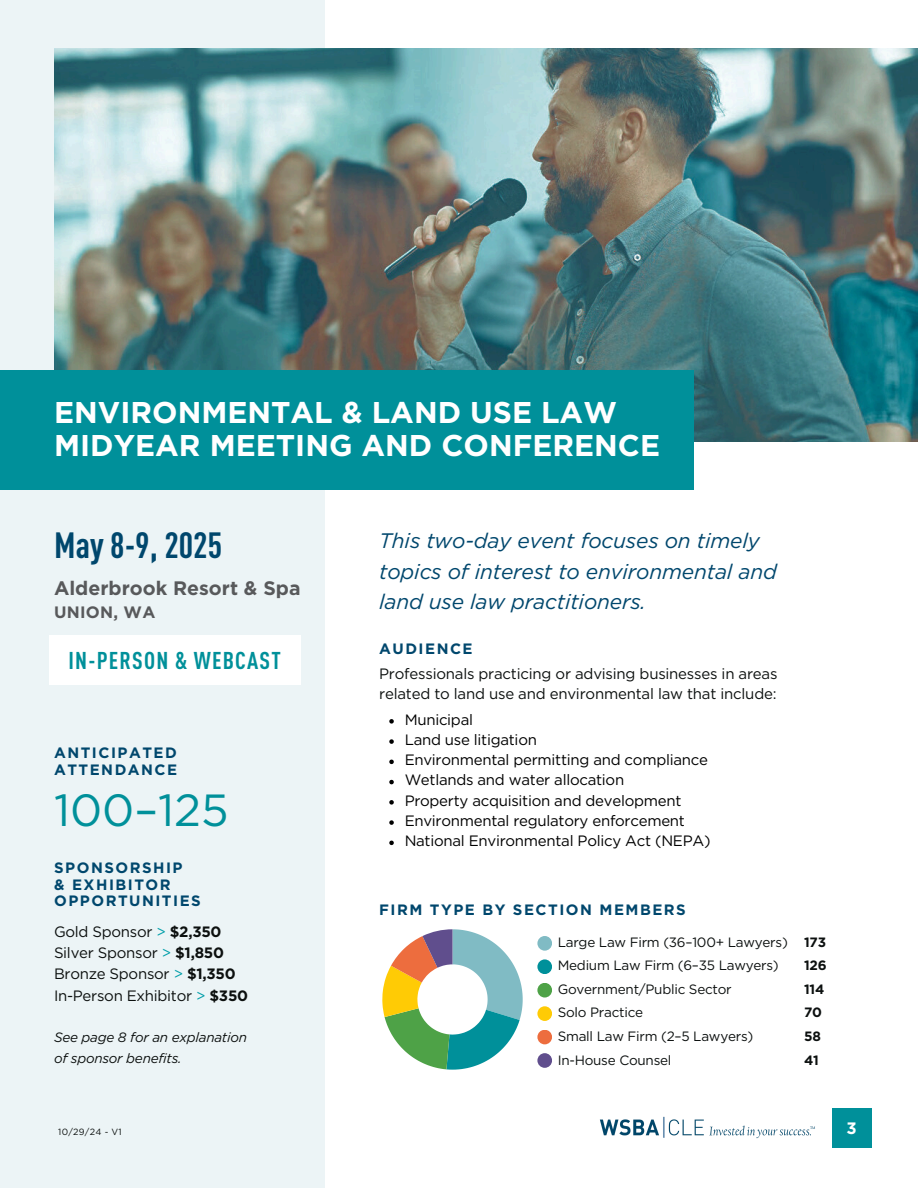
<style>
.page{position:relative;width:918px;height:1188px;background:#fff}
.page>*{position:absolute;margin:0;border:0;box-sizing:border-box;transform-origin:0 0}
.t1{font:45px "Gotham";color:#00909a}
.t2{font:700 condensed 36px "DINOT";color:#00476d}
.t3{font:700 30px/32.7px "Gotham";color:#fff}
.t4{font:700 condensed 24px "DINOT";letter-spacing:.05em;color:#00909a}
.t5{font:italic 21px/30.3px "Gotham";letter-spacing:-.01em;color:#00476d}
.t6{font:700 19.5px "Gotham";color:#58595b}
.t7{font:700 16.5px "Gotham";letter-spacing:.015em;color:#58595b}
.t8{font:700 16.5px "Gotham";color:#fff}
.t9{font:15px "Gotham";letter-spacing:-.02em;color:#000}
.t10{font:15px/20.2px "Gotham";letter-spacing:-.015em;color:#0c100f}
.t11{font:700 15px/16.8px "Gotham";letter-spacing:.1em;color:#00476d}
.t12{font:13.5px/23.7px "Gotham";letter-spacing:-.02em;color:#0c100f}
.t13{font:italic 13.5px/20.2px "Gotham";letter-spacing:-.02em;color:#0c100f}
.t14{font:700 13.5px "Gotham";letter-spacing:-.02em;color:#0c100f}
.t15{font:9px "Gotham";letter-spacing:.03em;color:#0c100f}
.s1{color:#009ea9}
.s2{font-weight:700}
</style>
<div class="page">
<div style="left:832px;top:1108px;width:39px;height:39px;background:#00909a"></div>
<div style="left:0;top:0;width:325px;height:1188px;background:#ecf4f6"></div>
<img style="left:600px;top:1116px;width:215px;height:23px">
<img style="left:54px;top:49px;width:864px;height:392px">
<div style="left:0;top:371px;width:693px;height:119px;background:#00909a"></div>
<svg style="left:382px;top:929px;width:141px;height:141px"></svg>
<div style="left:537px;top:936px;width:15px;height:15px;background:#80bbc4;border-radius:50%"></div>
<svg style="left:389px;top:719px;width:5px;height:5px"></svg>
<svg style="left:389px;top:739px;width:5px;height:5px"></svg>
<svg style="left:389px;top:760px;width:5px;height:4px"></svg>
<svg style="left:389px;top:780px;width:5px;height:4px"></svg>
<svg style="left:389px;top:800px;width:5px;height:5px"></svg>
<svg style="left:389px;top:820px;width:5px;height:5px"></svg>
<svg style="left:389px;top:841px;width:5px;height:4px"></svg>
<div style="left:537px;top:959px;width:15px;height:15px;background:#00909a;border-radius:50%"></div>
<div style="left:537px;top:983px;width:15px;height:15px;background:#4ea247;border-radius:50%"></div>
<div style="left:537px;top:1006px;width:15px;height:15px;background:#ffcb05;border-radius:50%"></div>
<div style="left:537px;top:1030px;width:15px;height:14px;background:#ed6d3e;border-radius:50%"></div>
<div style="left:537px;top:1053px;width:15px;height:15px;background:#604e8d;border-radius:50%"></div>
<div style="left:49px;top:636px;width:252px;height:49px;background:#fff"></div>
<h4 class="t3" style="left:54px;top:398px;width:608px">ENVIRONMENTAL &amp; LAND USE LAW<br>MIDYEAR MEETING AND CONFERENCE</h4>
<p class="t2" style="left:54px;top:520px;width:170px">May 8-9, 2025</p>
<h6 class="t6" style="left:54px;top:579px;width:248px">Alderbrook Resort &amp; Spa</h6>
<h6 class="t7" style="left:54px;top:605px;width:103px">UNION, WA</h6>
<p class="t4" style="left:68px;top:644px;width:214px">IN-PERSON &amp; WEBCAST</p>
<p class="t11" style="left:54px;top:745px;width:125px">ANTICIPATED<br>ATTENDANCE</p>
<p class="t1" style="left:54px;top:790px;width:176px">100–125</p>
<p class="t11" style="left:54px;top:860px;width:148px">SPONSORSHIP<br>&amp; EXHIBITOR<br>OPPORTUNITIES</p>
<h1 class="t10" style="left:54px;top:922px;width:169px">Gold Sponsor <span class="s1">&gt;</span> <span class="s2">$2,350</span></h1>
<h6 class="t10" style="left:54px;top:943px;width:172px">Silver Sponsor <span class="s1">&gt;</span> <span class="s2">$1,850</span></h6>
<p class="t10" style="left:54px;top:965px;width:183px">Bronze Sponsor <span class="s1">&gt;</span> <span class="s2">$1,350</span></p>
<p class="t10" style="left:54px;top:986px;width:196px">In-Person Exhibitor <span class="s1">&gt;</span> <span class="s2">$350</span></p>
<p class="t13" style="left:54px;top:1028px;width:195px">See page 8 for an explanation of sponsor benefits.</p>
<p class="t15" style="left:58px;top:1128px;width:65px">10/29/24 - V1</p>
<p class="t5" style="left:379px;top:527px;width:399px">This two-day event focuses on timely topics of interest to environmental and land use law practitioners.</p>
<p class="t11" style="left:379px;top:642px;width:95px">AUDIENCE</p>
<p class="t10" style="left:379px;top:664px;width:400px">Professionals practicing or advising businesses in areas related to land use and environmental law that include:</p>
<p class="t9" style="left:405px;top:713px;width:70px">Municipal</p>
<p class="t9" style="left:405px;top:733px;width:134px">Land use litigation</p>
<p class="t9" style="left:405px;top:753px;width:305px">Environmental permitting and compliance</p>
<p class="t9" style="left:405px;top:773px;width:221px">Wetlands and water allocation</p>
<h6 class="t9" style="left:405px;top:794px;width:278px">Property acquisition and development</h6>
<p class="t9" style="left:405px;top:814px;width:282px">Environmental regulatory enforcement</p>
<p class="t9" style="left:405px;top:834px;width:307px">National Environmental Policy Act (NEPA)</p>
<p class="t11" style="left:379px;top:903px;width:308px">FIRM TYPE BY SECTION MEMBERS</p>
<p class="t12" style="left:558px;top:931px;width:232px">Large Law Firm (36–100+ Lawyers)<br>Medium Law Firm (6–35 Lawyers)<br>Government/Public Sector</p>
<p class="t12" style="left:558px;top:1002px;width:87px">Solo Practice</p>
<p class="t12" style="left:558px;top:1025px;width:197px">Small Law Firm (2–5 Lawyers)</p>
<p class="t12" style="left:558px;top:1049px;width:115px">In-House Counsel</p>
<h3 class="t14" style="left:804px;top:936px;width:23px">173</h3>
<h5 class="t14" style="left:804px;top:959px;width:24px">126</h5>
<h6 class="t14" style="left:804px;top:983px;width:22px">114</h6>
<p class="t14" style="left:804px;top:1007px;width:19px">70</p>
<p class="t14" style="left:804px;top:1030px;width:18px">58</p>
<p class="t14" style="left:804px;top:1054px;width:16px">41</p>
<p class="t8" style="left:846px;top:1121px;width:12px">3</p>
</div>
